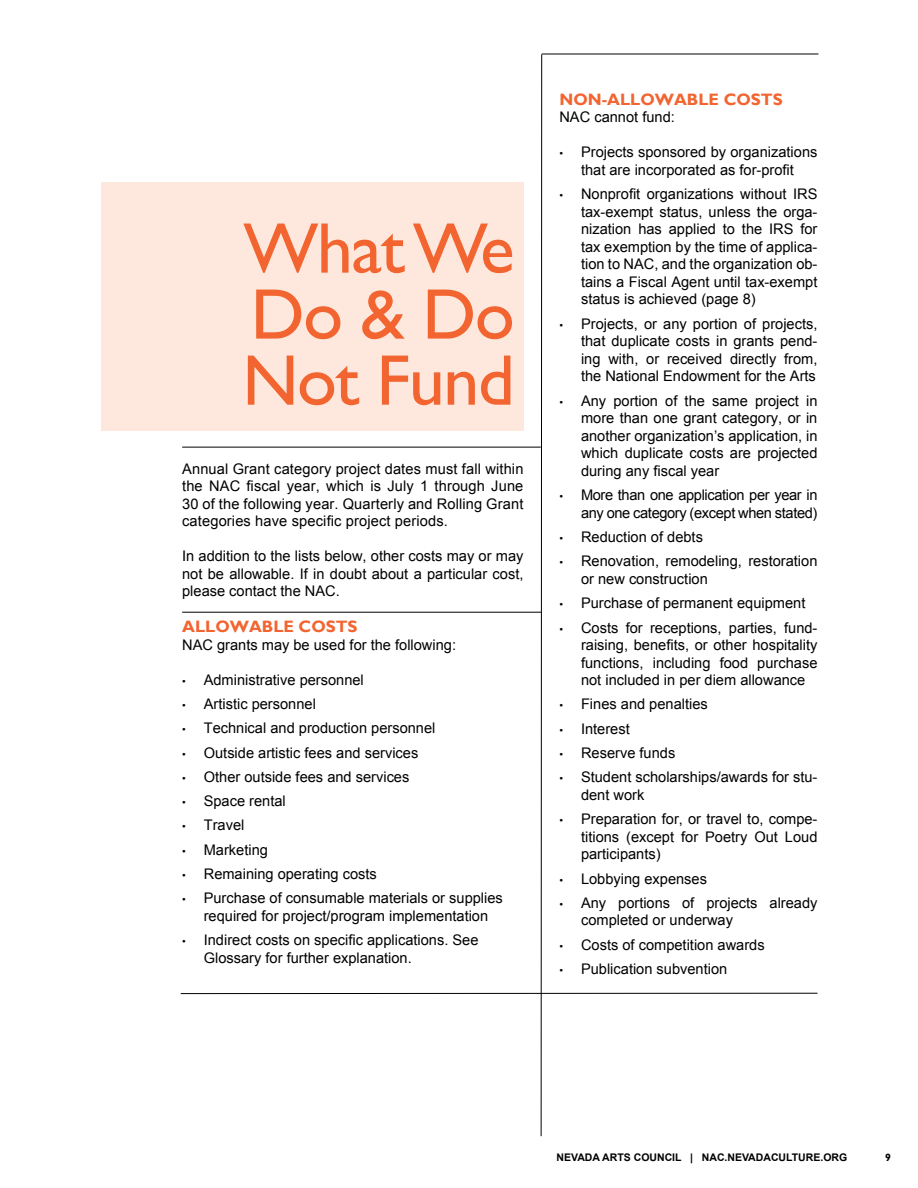
<style>
.page{position:relative;width:918px;height:1188px;background:#fff}
.page>*{position:absolute;margin:0;border:0;box-sizing:border-box;transform-origin:0 0}
.t1{font:72px/66px "Gill Sans";letter-spacing:-.02em;color:#f26531;text-align:justify}
.t2{font:700 16.5px "Gill Sans";color:#f26531}
.t3{font:14.7px/17.5px "Arial";color:#000;text-align:justify}
.t4{font:14.7px/17.5px "Arial";letter-spacing:-.025em;color:#000;text-align:right}
.t5{font:700 10.5px "Arial";color:#000}
.t6{font:700 10.5px "Gill Sans";color:#000}
.s1{font-size:10.5px}
</style>
<div class="page">
<svg style="left:540px;top:54px;width:2px;height:1083px"></svg>
<hr style="left:182px;top:447px;width:359px;height:1px;background:#000">
<hr style="left:181px;top:993px;width:636px;height:1px;background:#000">
<div style="left:101px;top:182px;width:423px;height:249px;background:#fee8dd"></div>
<hr style="left:182px;top:612px;width:359px;height:1px;background:#000">
<hr style="left:542px;top:54px;width:276px;height:1px;background:#000">
<h1 class="t1" style="left:242px;top:217px;width:274px">What We Do &amp; Do Not Fund</h1>
<p class="t3" style="left:182px;top:460px;width:343px">Annual Grant category project dates must fall within the NAC fiscal year, which is July 1 through June 30 of the following year. Quarterly and Rolling Grant categories have specific project periods.</p>
<p class="t3" style="left:182px;top:548px;width:343px">In addition to the lists below, other costs may or may not be allowable. If in doubt about a particular cost, please contact the NAC.</p>
<p class="t2" style="left:182px;top:617px;width:177px">ALLOWABLE COSTS</p>
<p class="t3" style="left:182px;top:636px;width:275px">NAC grants may be used for the following:</p>
<p class="t3" style="left:182px;top:671px;width:183px"><span class="s1">•</span> Administrative personnel</p>
<p class="t3" style="left:182px;top:695px;width:135px"><span class="s1">•</span> Artistic personnel</p>
<p class="t3" style="left:182px;top:719px;width:255px"><span class="s1">•</span> Technical and production personnel</p>
<p class="t3" style="left:182px;top:744px;width:238px"><span class="s1">•</span> Outside artistic fees and services</p>
<p class="t3" style="left:182px;top:768px;width:229px"><span class="s1">•</span> Other outside fees and services</p>
<p class="t3" style="left:182px;top:792px;width:105px"><span class="s1">•</span> Space rental</p>
<p class="t3" style="left:182px;top:817px;width:64px"><span class="s1">•</span> Travel</p>
<p class="t3" style="left:182px;top:841px;width:87px"><span class="s1">•</span> Marketing</p>
<p class="t3" style="left:182px;top:865px;width:196px"><span class="s1">•</span> Remaining operating costs</p>
<p class="t3" style="left:182px;top:890px;width:322px;text-align:center"><span class="s1">•</span> Purchase of consumable materials or supplies required for project/program implementation</p>
<p class="t3" style="left:204px;top:931px;width:276px;text-indent:-22px"><span class="s1">•</span> Indirect costs on specific applications. See<br>Glossary for further explanation.</p>
<p class="t2" style="left:559px;top:89px;width:225px">NON-ALLOWABLE COSTS</p>
<p class="t3" style="left:559px;top:108px;width:117px">NAC cannot fund:</p>
<p class="t3" style="left:559px;top:144px;width:260px;text-align:center"><span class="s1">•</span> Projects sponsored by organizations that are incorporated as for-profit</p>
<p class="t3" style="left:581px;top:185px;width:238px;text-indent:-22px"><span class="s1">•</span> Nonprofit organizations without IRS tax-exempt status, unless the orga&shy;nization has applied to the IRS for tax exemption by the time of applica&shy;tion to NAC, and the organization ob&shy;tains a Fiscal Agent until tax-exempt status is achieved (page 8)</p>
<p class="t3" style="left:581px;top:315px;width:238px;text-indent:-22px"><span class="s1">•</span> Projects, or any portion of projects, that duplicate costs in grants pend&shy;ing with, or received directly from, the National Endowment for the Arts</p>
<p class="t3" style="left:581px;top:392px;width:238px;text-indent:-22px"><span class="s1">•</span> Any portion of the same project in more than one grant category, or in another organization’s application, in which duplicate costs are projected during any fiscal year</p>
<p class="t4" style="left:559px;top:486px;width:260px"><span class="s1">•</span> More than one application per year in any one category (except when stated)</p>
<p class="t3" style="left:559px;top:528px;width:145px"><span class="s1">•</span> Reduction of debts</p>
<p class="t3" style="left:581px;top:553px;width:238px;text-indent:-22px"><span class="s1">•</span> Renovation, remodeling, restoration or new construction</p>
<p class="t3" style="left:559px;top:594px;width:247px"><span class="s1">•</span> Purchase of permanent equipment</p>
<p class="t3" style="left:581px;top:619px;width:238px;text-indent:-22px"><span class="s1">•</span> Costs for receptions, parties, fund&shy;raising, benefits, or other hospitality functions, including food purchase not included in per diem allowance</p>
<p class="t3" style="left:559px;top:696px;width:150px"><span class="s1">•</span> Fines and penalties</p>
<p class="t3" style="left:559px;top:720px;width:72px"><span class="s1">•</span> Interest</p>
<p class="t3" style="left:559px;top:744px;width:117px"><span class="s1">•</span> Reserve funds</p>
<p class="t3" style="left:581px;top:769px;width:238px;text-indent:-22px"><span class="s1">•</span> Student scholarships/awards for stu&shy;dent work</p>
<p class="t3" style="left:581px;top:810px;width:238px;text-indent:-22px"><span class="s1">•</span> Preparation for, or travel to, compe&shy;titions (except for Poetry Out Loud participants)</p>
<p class="t3" style="left:559px;top:870px;width:149px"><span class="s1">•</span> Lobbying expenses</p>
<p class="t3" style="left:581px;top:894px;width:238px;text-indent:-22px"><span class="s1">•</span> Any portions of projects already completed or underway</p>
<p class="t3" style="left:559px;top:936px;width:207px"><span class="s1">•</span> Costs of competition awards</p>
<p class="t3" style="left:559px;top:960px;width:169px"><span class="s1">•</span> Publication subvention</p>
<p class="t5" style="left:557px;top:1150px;width:292px">NEVADA ARTS COUNCIL | NAC.NEVADACULTURE.ORG</p>
<p class="t6" style="left:885px;top:1151px;width:7px">9</p>
</div>
